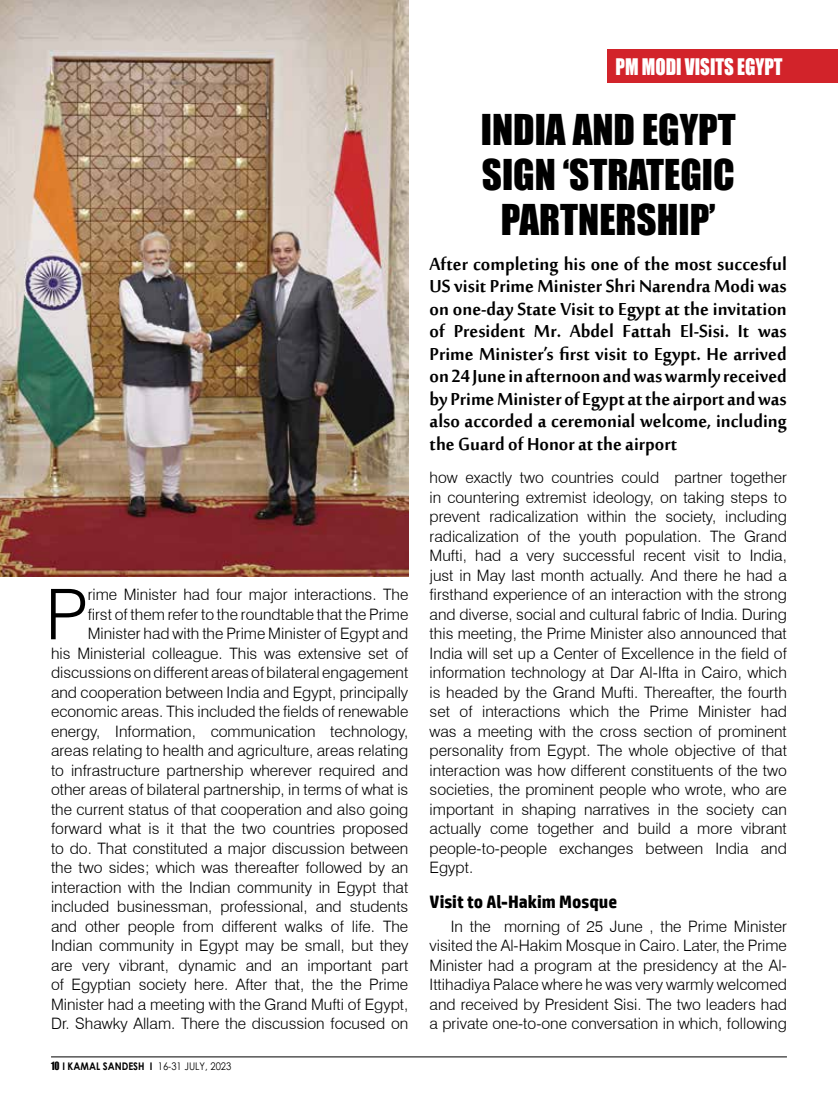
<style>
.page{position:relative;width:838px;height:1106px;background:#fff}
.page>*{position:absolute;margin:0;border:0;box-sizing:border-box;transform-origin:0 0}
.t1{font:300 69.9px "Swiss 721 BT";color:#000}
.t2{font:39px/45px "Impact";color:#000;text-align:center}
.t3{font:700 24px/22.5px "Sakkal Majalla";color:#000;text-align:justify;scale:.95 1}
.t4{font:21px "Impact";color:#fff;scale:.9 1}
.t5{font:700 18px "HP Simplified";color:#000}
.t6{font:300 15.75px/19.5px "Swiss 721 BT";color:#000;text-align:justify}
.t7{font:700 10.5px "Century Gothic";color:#000;scale:.9 1}
.s1{font-family:"Impact";font-weight:400}
.s2{font-weight:400}
</style>
<div class="page">
<img style="left:0;top:0;width:408px;height:576px">
<div style="left:607px;top:49px;width:231px;height:34px;background:#d2232a"></div>
<hr style="left:51px;top:1056px;width:736px;height:1px;background:#000">
<p class="t6" style="left:51px;top:585px;width:359px;text-align:right">rime Minister had four major interactions. The<br>first of them refer to the roundtable that the Prime Minister had with the Prime Minister of Egypt and<br>his Ministerial colleague. This was extensive set of discussions on different areas of bilateral engagement and cooperation between India and Egypt, principally economic areas. This included the fields of renewable energy, Information, communication technology, areas relating to health and agriculture, areas relating to infrastructure partnership wherever required and other areas of bilateral partnership, in terms of what is the current status of that cooperation and also going forward what is it that the two countries proposed to do. That constituted a major discussion between the two sides; which was thereafter followed by an interaction with the Indian community in Egypt that included businessman, professional, and students and other people from different walks of life. The Indian community in Egypt may be small, but they are very vibrant, dynamic and an important part of Egyptian society here. After that, the the Prime Minister had a meeting with the Grand Mufti of Egypt, Dr. Shawky Allam. There the discussion focused on</p>
<h1 class="t1" style="left:45px;top:572px;width:44px">P</h1>
<p class="t7" style="left:51px;top:1058px;width:202px"><span class="s1">10</span> I KAMAL SANDESH I <span class="s2">16-31 July, 2023</span></p>
<h3 class="t4" style="left:615px;top:50px;width:187px">PM MODI VISITS EGYPT</h3>
<h2 class="t2" style="left:481px;top:106px;width:256px">INDIA AND EGYPT<br>SIGN ‘STRATEGIC<br>PARTNERSHIP’</h2>
<p class="t3" style="left:429px;top:254px;width:377px">After completing his one of the most succesful US visit Prime Minister Shri Narendra Modi was on one-day State Visit to Egypt at the invitation of President Mr. Abdel Fattah El-Sisi. It was Prime Minister’s first visit to Egypt. He arrived on 24 June in afternoon and was warmly received by Prime Minister of Egypt at the airport and was also accorded a ceremonial welcome, including the Guard of Honor at the airport</p>
<p class="t6" style="left:429px;top:467px;width:359px">how exactly two countries could partner together in countering extremist ideology, on taking steps to prevent radicalization within the society, including radicalization of the youth population. The Grand Mufti, had a very successful recent visit to India, just in May last month actually. And there he had a firsthand experience of an interaction with the strong and diverse, social and cultural fabric of India. During this meeting, the Prime Minister also announced that India will set up a Center of Excellence in the field of information technology at Dar Al-Ifta in Cairo, which is headed by the Grand Mufti. Thereafter, the fourth set of interactions which the Prime Minister had was a meeting with the cross section of prominent personality from Egypt. The whole objective of that interaction was how different constituents of the two societies, the prominent people who wrote, who are important in shaping narratives in the society can actually come together and build a more vibrant people-to-people exchanges between India and Egypt.</p>
<p class="t5" style="left:429px;top:891px;width:189px">Visit to Al-Hakim Mosque</p>
<p class="t6" style="left:429px;top:916px;width:359px;text-indent:21px">In the morning of 25 June , the Prime Minister visited the Al-Hakim Mosque in Cairo. Later, the Prime Minister had a program at the presidency at the Al-Ittihadiya Palace where he was very warmly welcomed and received by President Sisi. The two leaders had a private one-to-one conversation in which, following</p>
</div>
